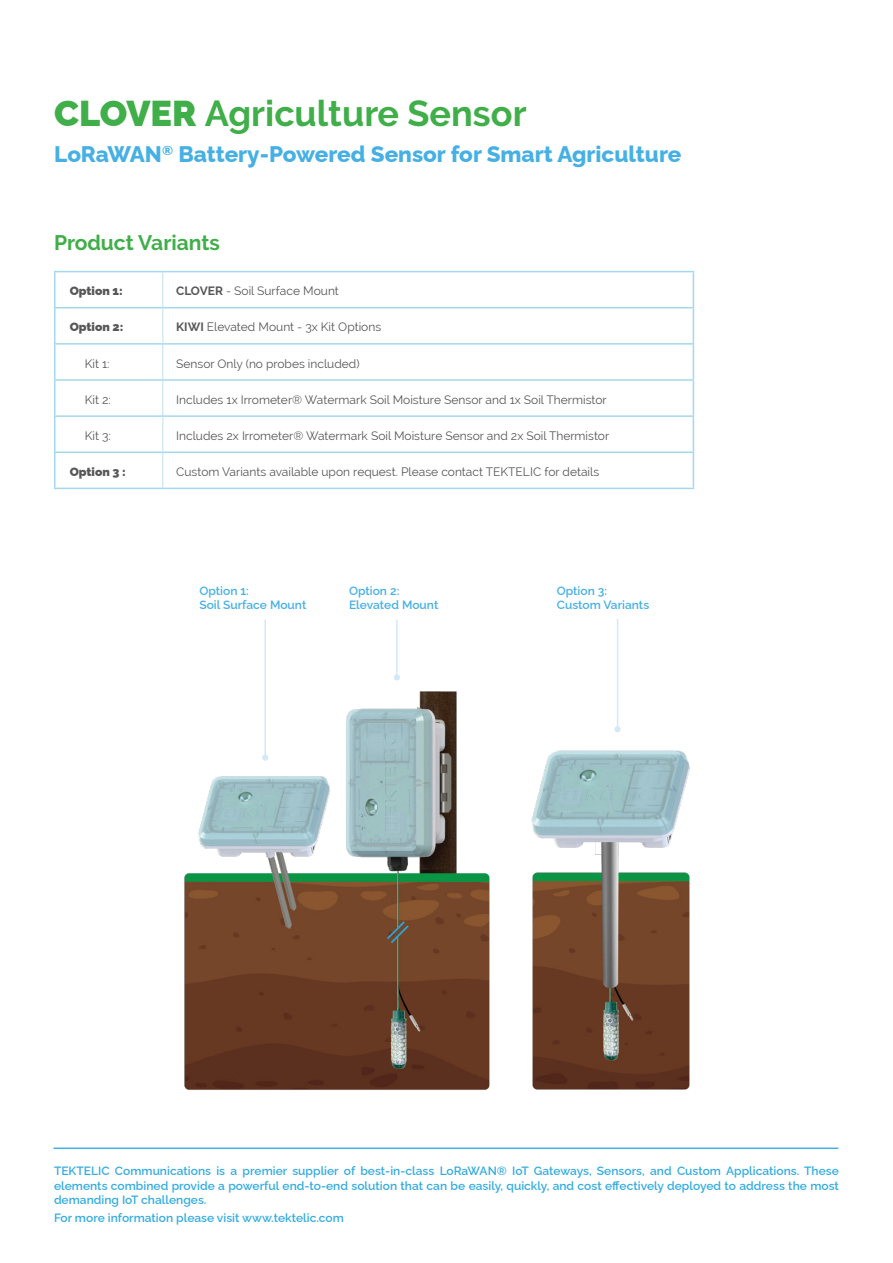
<style>
.page{position:relative;width:893px;height:1263px;background:#fff}
.page>*{position:absolute;margin:0;border:0;box-sizing:border-box;transform-origin:0 0}
.t1{font:700 36px "Raleway";color:#40ae49}
.t2{font:800 22.5px "Raleway";color:#46b0e4}
.t3{font:700 21px "Raleway";color:#40ae49}
.t4{font:12px "Raleway";color:#575757}
.t5{font:600 12px/14.4px "Raleway";color:#35acdf;text-align:justify}
.t6{font:600 12px/14.4px "Raleway";color:#46b0e4}
.t7{font:900 12px "Raleway";color:#575757}
.s1{font-weight:900}
.s2{font-weight:700}
</style>
<div class="page">
<hr style="left:162px;top:272px;width:2px;height:35px;background:#d4e9f7">
<hr style="left:162px;top:308px;width:2px;height:35px;background:#d4e9f7">
<hr style="left:162px;top:345px;width:2px;height:34px;background:#d4e9f7">
<hr style="left:162px;top:381px;width:2px;height:34px;background:#d4e9f7">
<hr style="left:162px;top:417px;width:2px;height:34px;background:#d4e9f7">
<hr style="left:162px;top:453px;width:2px;height:35px;background:#d4e9f7">
<hr style="left:54px;top:271px;width:109px;height:1px;background:#a4d8f0">
<hr style="left:54px;top:272px;width:2px;height:35px;background:#a4d8f0">
<hr style="left:163px;top:271px;width:531px;height:1px;background:#a4d8f0">
<hr style="left:693px;top:272px;width:1px;height:35px;background:#a4d8f0">
<hr style="left:54px;top:307px;width:109px;height:1px;background:#a4d8f0">
<hr style="left:54px;top:308px;width:2px;height:35px;background:#a4d8f0">
<hr style="left:163px;top:307px;width:531px;height:1px;background:#a4d8f0">
<hr style="left:693px;top:308px;width:1px;height:35px;background:#a4d8f0">
<hr style="left:54px;top:343px;width:109px;height:2px;background:#a4d8f0">
<hr style="left:54px;top:345px;width:2px;height:34px;background:#a4d8f0">
<hr style="left:163px;top:343px;width:531px;height:2px;background:#a4d8f0">
<hr style="left:693px;top:345px;width:1px;height:34px;background:#a4d8f0">
<hr style="left:54px;top:379px;width:109px;height:2px;background:#a4d8f0">
<hr style="left:54px;top:381px;width:2px;height:34px;background:#a4d8f0">
<hr style="left:163px;top:379px;width:531px;height:2px;background:#a4d8f0">
<hr style="left:693px;top:381px;width:1px;height:34px;background:#a4d8f0">
<hr style="left:54px;top:415px;width:109px;height:2px;background:#a4d8f0">
<hr style="left:54px;top:417px;width:2px;height:34px;background:#a4d8f0">
<hr style="left:163px;top:415px;width:531px;height:2px;background:#a4d8f0">
<hr style="left:693px;top:417px;width:1px;height:34px;background:#a4d8f0">
<hr style="left:54px;top:451px;width:109px;height:2px;background:#a4d8f0">
<hr style="left:54px;top:453px;width:2px;height:35px;background:#a4d8f0">
<hr style="left:163px;top:451px;width:531px;height:2px;background:#a4d8f0">
<hr style="left:693px;top:453px;width:1px;height:35px;background:#a4d8f0">
<hr style="left:54px;top:488px;width:109px;height:1px;background:#a4d8f0">
<hr style="left:163px;top:488px;width:531px;height:1px;background:#a4d8f0">
<hr style="left:264px;top:619px;width:2px;height:138px;background:#d4e9f7">
<hr style="left:396px;top:619px;width:2px;height:58px;background:#d4e9f7">
<hr style="left:617px;top:619px;width:1px;height:110px;background:#d4e9f7">
<img style="left:184px;top:666px;width:306px;height:424px">
<img style="left:531px;top:726px;width:159px;height:364px">
<hr style="left:53px;top:1147px;width:785px;height:2px;background:#46b0e4">
<h1 class="t1" style="left:54px;top:100px;width:474px"><span class="s1">CLOVER</span> Agriculture Sensor</h1>
<h2 class="t2" style="left:54px;top:146px;width:629px">LoRaWAN<sup>®</sup> Battery-Powered Sensor for Smart Agriculture</h2>
<h3 class="t3" style="left:54px;top:235px;width:167px">Product Variants</h3>
<p class="t7" style="left:70px;top:287px;width:55px">Option 1:</p>
<p class="t4" style="left:176px;top:286px;width:164px"><span class="s2">CLOVER</span> - Soil Surface Mount</p>
<p class="t7" style="left:70px;top:323px;width:55px">Option 2:</p>
<p class="t4" style="left:176px;top:323px;width:206px"><span class="s2">KIWI</span> Elevated Mount - 3x Kit Options</p>
<p class="t4" style="left:85px;top:359px;width:26px">Kit 1:</p>
<p class="t4" style="left:176px;top:359px;width:185px">Sensor Only (no probes included)</p>
<p class="t4" style="left:85px;top:395px;width:28px">Kit 2:</p>
<p class="t4" style="left:176px;top:395px;width:432px">Includes 1x Irrometer® Watermark Soil Moisture Sensor and 1x Soil Thermistor</p>
<p class="t4" style="left:85px;top:431px;width:28px">Kit 3:</p>
<p class="t4" style="left:176px;top:431px;width:434px">Includes 2x Irrometer® Watermark Soil Moisture Sensor and 2x Soil Thermistor</p>
<p class="t7" style="left:70px;top:467px;width:58px">Option 3 :</p>
<p class="t4" style="left:176px;top:467px;width:424px">Custom Variants available upon request. Please contact TEKTELIC for details</p>
<p class="t6" style="left:199px;top:584px;width:108px">Option 1:<br>Soil Surface Mount</p>
<p class="t6" style="left:349px;top:584px;width:91px">Option 2:<br>Elevated Mount</p>
<p class="t6" style="left:557px;top:584px;width:94px">Option 3:<br>Custom Variants</p>
<p class="t5" style="left:54px;top:1165px;width:786px">TEKTELIC Communications is a premier supplier of best-in-class LoRaWAN® IoT Gateways, Sensors, and Custom Applications. These elements combined provide a powerful end-to-end solution that can be easily, quickly, and cost effectively deployed to address the most demanding IoT challenges.</p>
<p class="t5" style="left:54px;top:1212px;width:291px">For more information please visit www.tektelic.com</p>
</div>
